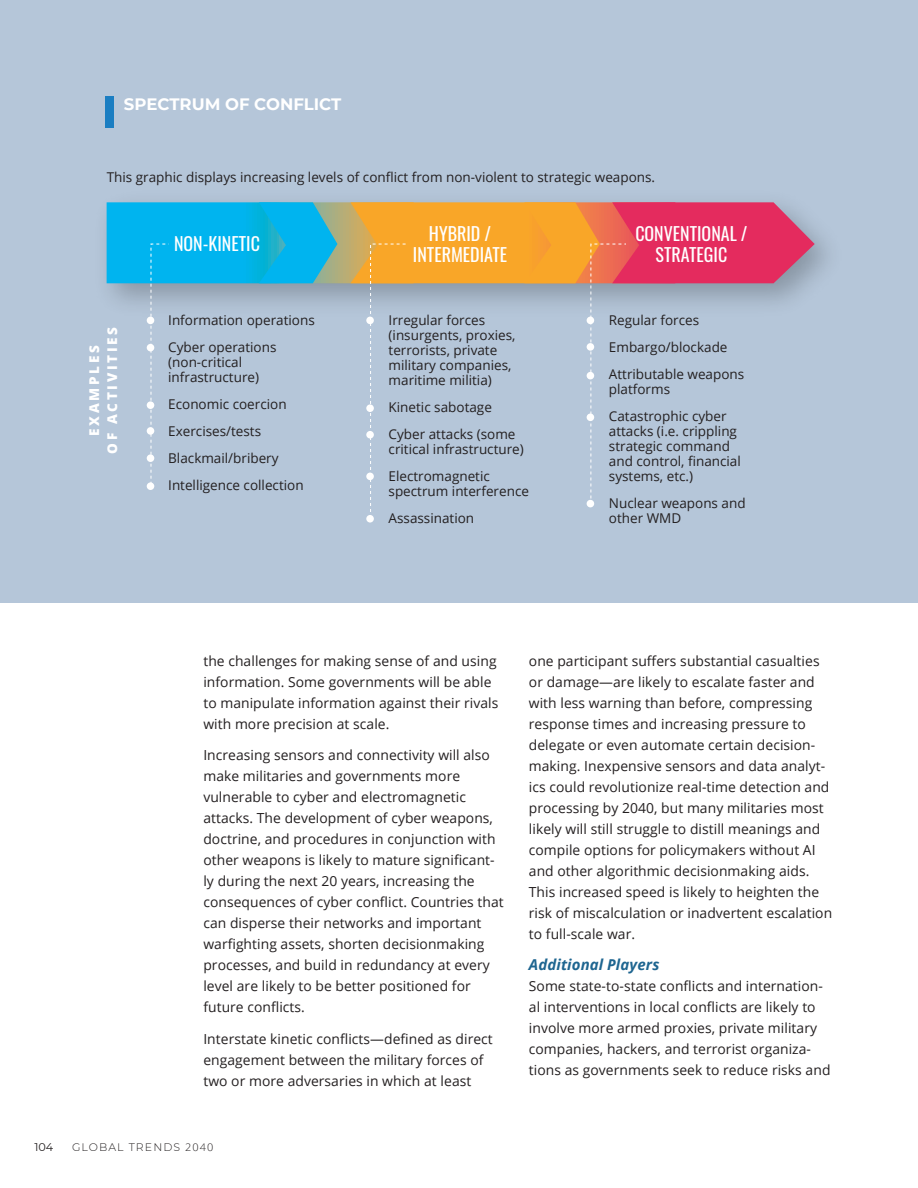
<style>
.page{position:relative;width:918px;height:1188px;background:#fff}
.page>*{position:absolute;margin:0;border:0;box-sizing:border-box;transform-origin:0 0}
.t1{font:18px/21px "Oswald";color:#fff;text-align:center}
.t2{font:700 16.5px "Montserrat";color:#fff}
.B_Head--Blue{font:italic 700 15px "Open Sans";letter-spacing:.005em;color:#1e6590}
.t3{font:13.8px/21px "Open Sans";letter-spacing:.005em;color:#231f20}
.t4{font:13.5px/27px "Open Sans";color:#231f20}
.t5{font:800 13.5px/18px "Open Sans";letter-spacing:.2em;color:#fff;text-align:center}
.t6{font:11.25px "Montserrat";color:#231f20}
.t7{font:300 10.95px "Montserrat";letter-spacing:.1em;color:#231f20}
.s1{font-family:"Open Sans";font-size:10.35px}
</style>
<div class="page">
<div style="left:0;top:0;width:918px;height:603px;background:#b5c6d9"></div>
<img style="left:106px;top:202px;width:722px;height:122px">
<svg style="left:107px;top:202px;width:708px;height:81px;background:#888c91"></svg>
<svg style="left:259px;top:202px;width:78px;height:81px;background:#1bb2d9"></svg>
<div style="left:105px;top:96px;width:9px;height:32px;background:#1b7ec2"></div>
<svg style="left:150px;top:243px;width:19px;height:241px"></svg>
<div style="left:147px;top:317px;width:7px;height:7px;background:#fff;border-radius:50%"></div>
<svg style="left:350px;top:202px;width:88px;height:315px"></svg>
<div style="left:366px;top:317px;width:8px;height:7px;background:#fff;border-radius:50%"></div>
<svg style="left:524px;top:202px;width:176px;height:303px"></svg>
<div style="left:587px;top:317px;width:7px;height:7px;background:#fff;border-radius:50%"></div>
<div style="left:587px;top:343px;width:7px;height:8px;background:#fff;border-radius:50%"></div>
<div style="left:587px;top:372px;width:7px;height:7px;background:#fff;border-radius:50%"></div>
<div style="left:587px;top:414px;width:7px;height:7px;background:#fff;border-radius:50%"></div>
<div style="left:587px;top:500px;width:7px;height:7px;background:#fff;border-radius:50%"></div>
<div style="left:366px;top:404px;width:8px;height:8px;background:#fff;border-radius:50%"></div>
<div style="left:366px;top:431px;width:8px;height:8px;background:#fff;border-radius:50%"></div>
<div style="left:366px;top:473px;width:8px;height:7px;background:#fff;border-radius:50%"></div>
<div style="left:366px;top:515px;width:8px;height:8px;background:#fff;border-radius:50%"></div>
<div style="left:147px;top:344px;width:7px;height:7px;background:#fff;border-radius:50%"></div>
<div style="left:147px;top:401px;width:7px;height:8px;background:#fff;border-radius:50%"></div>
<div style="left:147px;top:427px;width:7px;height:8px;background:#fff;border-radius:50%"></div>
<div style="left:147px;top:454px;width:7px;height:8px;background:#fff;border-radius:50%"></div>
<div style="left:147px;top:482px;width:7px;height:8px;background:#fff;border-radius:50%"></div>
<p class="t2" style="left:124px;top:93px;width:219px">SPECTRUM OF CONFLICT</p>
<p class="t4" style="left:107px;top:164px;width:550px">This graphic displays increasing levels of conflict from non-violent to strategic weapons.</p>
<p class="t5" style="left:85px;top:454px;width:129px;rotate:-90deg">EXAMPLES<br>OF ACTIVITIES</p>
<p class="t1" style="left:174px;top:232px;width:87px">NON-KINETIC</p>
<p class="t1" style="left:413px;top:221px;width:96px">HYBRID /<br>INTERMEDIATE</p>
<p class="t1" style="left:635px;top:221px;width:114px">CONVENTIONAL /<br>STRATEGIC</p>
<p class="t4" style="left:168px;top:307px;width:148px">Information operations<br>Cyber operations</p>
<p class="t4" style="left:168px;top:355px;width:92px;line-height:15px">(non-critical infrastructure)</p>
<p class="t4" style="left:168px;top:391px;width:137px">Economic coercion<br>Exercises/tests<br>Blackmail/bribery<br>Intelligence collection</p>
<p class="t4" style="left:389px;top:313px;width:128px;line-height:15px">Irregular forces (insurgents, proxies, terrorists, private military companies, maritime militia)</p>
<p class="t4" style="left:389px;top:394px;width:128px">Kinetic sabotage<br>Cyber attacks (some</p>
<p class="t4" style="left:389px;top:436px;width:137px">critical infrastructure)<br>Electromagnetic</p>
<p class="t4" style="left:389px;top:478px;width:142px">spectrum interference<br>Assassination</p>
<p class="t4" style="left:609px;top:307px;width:137px">Regular forces<br>Embargo/blockade<br>Attributable weapons</p>
<p class="t4" style="left:609px;top:376px;width:119px">platforms<br>Catastrophic cyber</p>
<p class="t4" style="left:609px;top:424px;width:133px;line-height:15px">attacks (i.e. crippling strategic command and control, financial systems, etc.)</p>
<p class="t4" style="left:609px;top:496px;width:138px;line-height:15px">Nuclear weapons and other WMD</p>
<p class="t3" style="left:203px;top:650px;width:297px">the challenges for making sense of and using information. Some governments will be able to manipulate information against their rivals with more precision at scale.</p>
<p class="t3" style="left:203px;top:744px;width:302px">Increasing sensors and connectivity will also make militaries and governments more vulnerable to cyber and electromagnetic attacks. The development of cyber weapons, doctrine, and procedures in conjunction with other weapons is likely to mature significant&shy;ly during the next 20 years, increasing the consequences of cyber conflict. Countries that can disperse their networks and important warfighting assets, shorten decisionmaking processes, and build in redundancy at every level are likely to be better positioned for future conflicts.</p>
<p class="t3" style="left:203px;top:1028px;width:291px">Interstate kinetic conflicts—defined as direct engagement between the military forces of two or more adversaries in which at least</p>
<p class="t3" style="left:529px;top:650px;width:305px">one participant suffers substantial casualties or damage—are likely to escalate faster and with less warning than before, compressing response times and increasing pressure to delegate or even automate certain decision&shy;making. Inexpensive sensors and data analyt&shy;ics could revolutionize real-time detection and processing by 2040, but many militaries most likely will still struggle to distill meanings and compile options for policymakers without AI and other algorithmic decisionmaking aids.<br>This increased speed is likely to heighten the risk of miscalculation or inadvertent escalation to full-scale war.</p>
<p class="B_Head--Blue" style="left:529px;top:954px;width:132px">Additional Players</p>
<p class="t3" style="left:529px;top:975px;width:303px">Some state-to-state conflicts and internation&shy;al interventions in local conflicts are likely to involve more armed proxies, private military companies, hackers, and terrorist organiza&shy;tions as governments seek to reduce risks and</p>
<p class="t6" style="left:34px;top:1139px;width:20px">104</p>
<p class="t7" style="left:72px;top:1140px;width:143px">GLOBAL TRENDS <span class="s1">2040</span></p>
</div>
